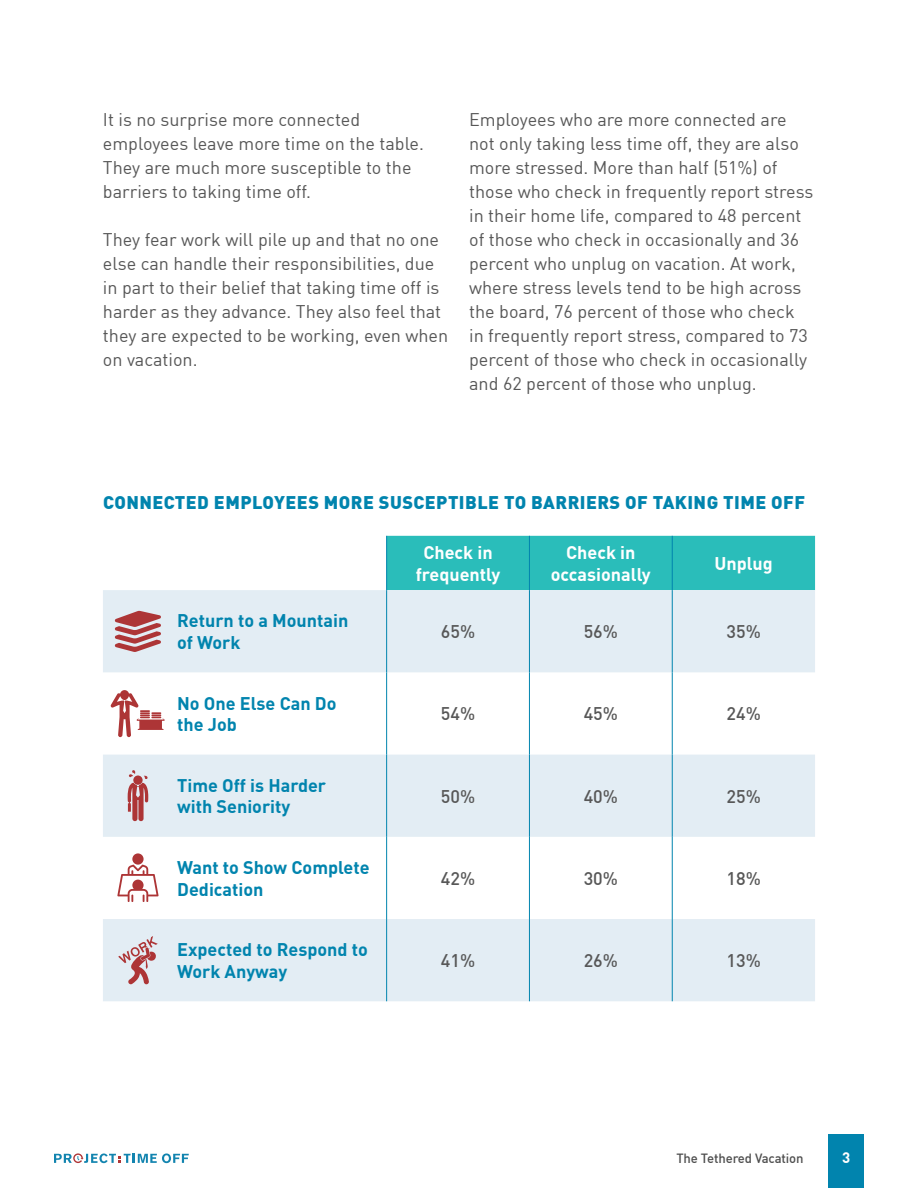
<style>
.page{position:relative;width:918px;height:1188px;background:#fff}
.page>*{position:absolute;margin:0;border:0;box-sizing:border-box;transform-origin:0 0}
.t1{font:18px/24px "DIN";color:#575757}
.t2{font:700 18px/21.6px "DIN Pro";color:#0184ae}
.t3{font:900 18px "DIN Pro";letter-spacing:.025em;color:#0184ae}
.t4{font:500 18px "DIN Pro";color:#575757}
.t5{font:700 18px/21.6px "DIN Pro";color:#fff;text-align:center}
.t6{font:700 15px "DIN Pro";color:#fff}
.t7{font:500 13.2px "DIN Pro";letter-spacing:-.01em;color:#4e4e4e}
</style>
<div class="page">
<div style="left:828px;top:1134px;width:36px;height:54px;background:#0184ae"></div>
<svg style="left:54px;top:1153px;width:135px;height:10px"></svg>
<div style="left:387px;top:536px;width:428px;height:54px;background:#2abdba"></div>
<svg style="left:103px;top:590px;width:712px;height:411px;fill:#e3edf4"></svg>
<hr style="left:386px;top:536px;width:1px;height:54px;background:#0184ae">
<hr style="left:529px;top:536px;width:1px;height:54px;background:#0184ae">
<hr style="left:672px;top:536px;width:1px;height:54px;background:#0184ae">
<hr style="left:386px;top:590px;width:1px;height:82px;background:#0184ae">
<hr style="left:529px;top:590px;width:1px;height:82px;background:#0184ae">
<hr style="left:672px;top:590px;width:1px;height:82px;background:#0184ae">
<hr style="left:386px;top:672px;width:1px;height:83px;background:#0184ae">
<hr style="left:529px;top:672px;width:1px;height:83px;background:#0184ae">
<hr style="left:672px;top:672px;width:1px;height:83px;background:#0184ae">
<hr style="left:386px;top:755px;width:1px;height:82px;background:#0184ae">
<hr style="left:529px;top:755px;width:1px;height:82px;background:#0184ae">
<hr style="left:672px;top:755px;width:1px;height:82px;background:#0184ae">
<hr style="left:386px;top:837px;width:1px;height:82px;background:#0184ae">
<hr style="left:529px;top:837px;width:1px;height:82px;background:#0184ae">
<hr style="left:672px;top:837px;width:1px;height:82px;background:#0184ae">
<hr style="left:386px;top:919px;width:1px;height:82px;background:#0184ae">
<hr style="left:529px;top:919px;width:1px;height:82px;background:#0184ae">
<hr style="left:672px;top:919px;width:1px;height:82px;background:#0184ae">
<svg style="left:115px;top:611px;width:46px;height:41px;background:#c38185"></svg>
<svg style="left:111px;top:690px;width:54px;height:47px"></svg>
<svg style="left:128px;top:770px;width:20px;height:51px"></svg>
<svg style="left:118px;top:936px;width:40px;height:48px;background:#d3b8bd"></svg>
<svg style="left:117px;top:853px;width:42px;height:49px"></svg>
<p class="t1" style="left:103px;top:107px;width:323px">It is no surprise more connected employees leave more time on the table.<br>They are much more susceptible to the barriers to taking time off.</p>
<p class="t1" style="left:103px;top:227px;width:347px">They fear work will pile up and that no one else can handle their responsibilities, due in part to their belief that taking time off is harder as they advance. They also feel that they are expected to be working, even when on vacation.</p>
<p class="t1" style="left:469px;top:107px;width:346px">Employees who are more connected are not only taking less time off, they are also more stressed. More than half (51%) of those who check in frequently report stress in their home life, compared to 48 percent of those who check in occasionally and 36 percent who unplug on vacation. At work, where stress levels tend to be high across the board, 76 percent of those who check in frequently report stress, compared to 73 percent of those who check in occasionally and 62 percent of those who unplug.</p>
<p class="t3" style="left:103px;top:490px;width:704px">CONNECTED EMPLOYEES MORE SUSCEPTIBLE TO BARRIERS OF TAKING TIME OFF</p>
<p class="t5" style="left:416px;top:541px;width:86px">Check in frequently</p>
<p class="t5" style="left:551px;top:541px;width:101px">Check in occasionally</p>
<p class="t5" style="left:714px;top:552px;width:60px">Unplug</p>
<p class="t2" style="left:177px;top:609px;width:173px">Return to a Mountain of Work</p>
<p class="t4" style="left:441px;top:620px;width:36px">65%</p>
<p class="t4" style="left:584px;top:620px;width:36px">56%</p>
<p class="t4" style="left:726px;top:620px;width:36px">35%</p>
<p class="t2" style="left:177px;top:692px;width:161px">No One Else Can Do the Job</p>
<p class="t4" style="left:441px;top:702px;width:36px">54%</p>
<p class="t4" style="left:584px;top:702px;width:36px">45%</p>
<p class="t4" style="left:726px;top:702px;width:36px">24%</p>
<p class="t2" style="left:177px;top:774px;width:150px">Time Off is Harder with Seniority</p>
<p class="t4" style="left:441px;top:784px;width:36px">50%</p>
<p class="t4" style="left:584px;top:784px;width:36px">40%</p>
<p class="t4" style="left:726px;top:784px;width:36px">25%</p>
<p class="t2" style="left:177px;top:856px;width:194px">Want to Show Complete<br>Dedication</p>
<p class="t4" style="left:441px;top:867px;width:36px">42%</p>
<p class="t4" style="left:584px;top:867px;width:36px">30%</p>
<p class="t4" style="left:726px;top:867px;width:36px">18%</p>
<p class="t2" style="left:177px;top:938px;width:192px">Expected to Respond to<br>Work Anyway</p>
<p class="t4" style="left:441px;top:949px;width:36px">41%</p>
<p class="t4" style="left:584px;top:949px;width:36px">26%</p>
<p class="t4" style="left:726px;top:949px;width:36px">13%</p>
<p class="t7" style="left:676px;top:1149px;width:129px">The Tethered Vacation</p>
<p class="t6" style="left:842px;top:1147px;width:10px">3</p>
</div>
